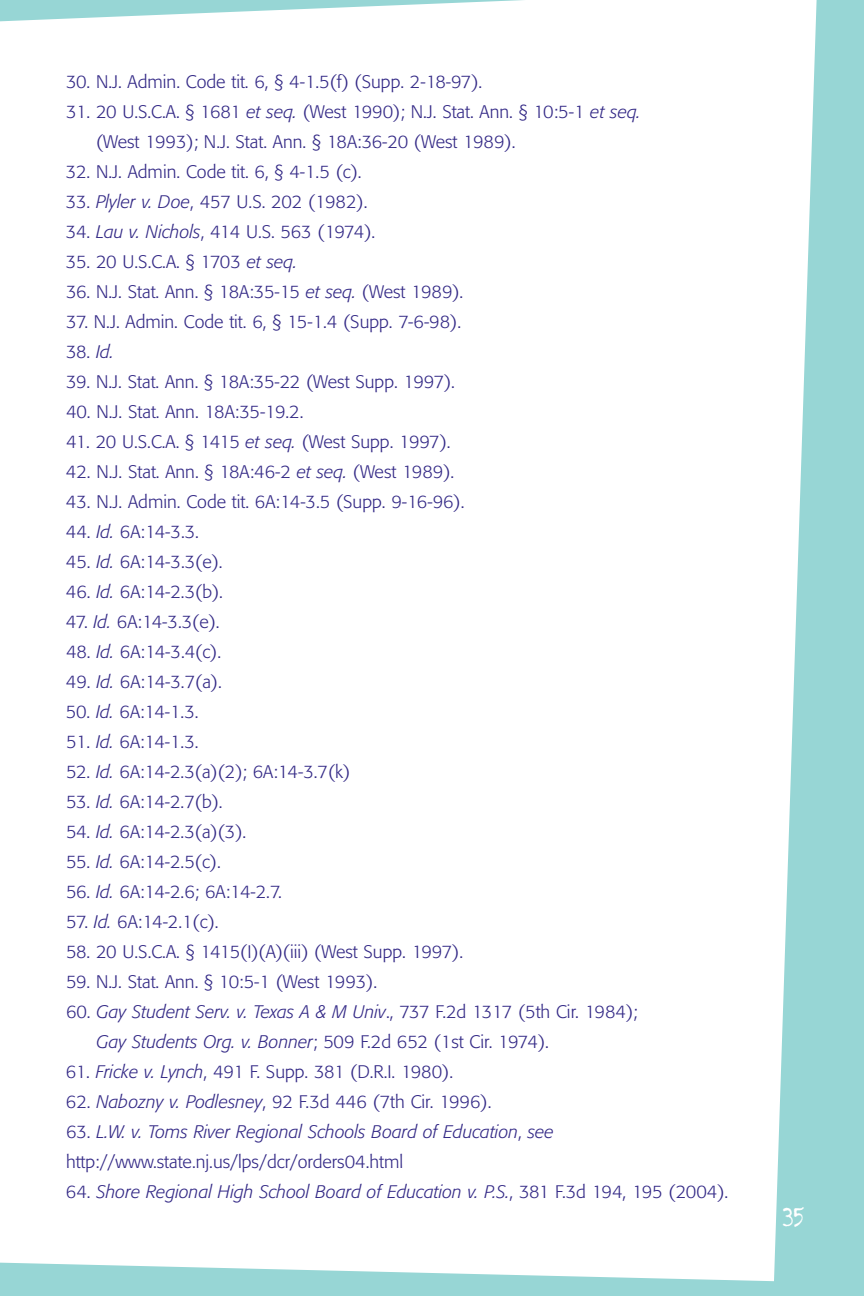
<style>
.page{position:relative;width:864px;height:1296px;background:#97d6d5}
.page>*{position:absolute;margin:0;border:0;box-sizing:border-box;transform-origin:0 0}
.t1{font:24px "Schmutz ICG Cleaned";color:#fff}
.t2{font:300 18px/30px "Formata";color:#332986}
.t3{font:italic 300 18px/30px "Formata";color:#332986}
.t4{font:300 18px "Formata";letter-spacing:-.02em;color:#332986}
.t5{font:300 18px "Formata";letter-spacing:-.04em;color:#332986}
.s1{font-style:italic}
.s2{font-style:normal}
</style>
<div class="page">
<div style="left:0;top:0;width:817px;height:1281px;background:#fff"></div>
<p class="t2" style="left:66px;top:68px;width:418px">30. N.J. Admin. Code tit. 6, § 4-1.5(f) (Supp. 2-18-97).</p>
<p class="t2" style="left:96px;top:98px;width:546px;text-indent:-30px">31. 20 U.S.C.A. § 1681 <span class="s1">et seq.</span> (West 1990); N.J. Stat. Ann. § 10:5-1 <span class="s1">et seq. </span>(West 1993); N.J. Stat. Ann. § 18A:36-20 (West 1989).</p>
<p class="t2" style="left:66px;top:158px;width:297px">32. N.J. Admin. Code tit. 6, § 4-1.5 (c).</p>
<p class="t2" style="left:66px;top:188px;width:303px">33. <span class="s1">Plyler v. Doe</span>, 457 U.S. 202 (1982).</p>
<p class="t5" style="left:66px;top:224px;width:311px">34. <span class="s1">Lau v. Nichols</span>, 414 U.S. 563 (1974).</p>
<p class="t2" style="left:66px;top:248px;width:233px">35. 20 U.S.C.A. § 1703 <span class="s1">et seq.</span></p>
<p class="t2" style="left:66px;top:278px;width:399px">36. N.J. Stat. Ann. § 18A:35-15 <span class="s1">et seq.</span> (West 1989).</p>
<p class="t2" style="left:66px;top:308px;width:397px">37. N.J. Admin. Code tit. 6, § 15-1.4 (Supp. 7-6-98).</p>
<p class="t2" style="left:66px;top:338px;width:49px">38. <span class="s1">Id.</span></p>
<p class="t2" style="left:66px;top:368px;width:391px">39. N.J. Stat. Ann. § 18A:35-22 (West Supp. 1997).</p>
<p class="t2" style="left:66px;top:398px;width:239px">40. N.J. Stat. Ann. 18A:35-19.2.</p>
<p class="t4" style="left:66px;top:434px;width:386px">41. 20 U.S.C.A. § 1415 <span class="s1">et seq.</span> (West Supp. 1997).</p>
<p class="t2" style="left:66px;top:458px;width:390px">42. N.J. Stat. Ann. § 18A:46-2 <span class="s1">et seq.</span> (West 1989).</p>
<p class="t2" style="left:66px;top:488px;width:400px">43. N.J. Admin. Code tit. 6A:14-3.5 (Supp. 9-16-96).</p>
<p class="t2" style="left:66px;top:518px;width:134px">44. <span class="s1">Id.</span> 6A:14-3.3.</p>
<p class="t2" style="left:66px;top:548px;width:158px">45. <span class="s1">Id.</span> 6A:14-3.3(e).</p>
<p class="t2" style="left:66px;top:578px;width:158px">46. <span class="s1">Id.</span> 6A:14-2.3(b).</p>
<p class="t2" style="left:66px;top:608px;width:155px">47. <span class="s1">Id.</span> 6A:14-3.3(e).</p>
<p class="t2" style="left:66px;top:638px;width:157px">48. <span class="s1">Id.</span> 6A:14-3.4(c).</p>
<p class="t2" style="left:66px;top:668px;width:157px">49. <span class="s1">Id.</span> 6A:14-3.7(a).</p>
<p class="t2" style="left:66px;top:698px;width:134px">50. <span class="s1">Id.</span> 6A:14-1.3.</p>
<p class="t2" style="left:66px;top:728px;width:134px">51. <span class="s1">Id.</span> 6A:14-1.3.</p>
<p class="t2" style="left:66px;top:758px;width:286px">52. <span class="s1">Id.</span> 6A:14-2.3(a)(2); 6A:14-3.7(k)</p>
<p class="t2" style="left:66px;top:788px;width:158px">53. <span class="s1">Id.</span> 6A:14-2.7(b).</p>
<p class="t2" style="left:66px;top:818px;width:182px">54. <span class="s1">Id.</span> 6A:14-2.3(a)(3).</p>
<p class="t2" style="left:66px;top:848px;width:156px">55. <span class="s1">Id.</span> 6A:14-2.5(c).</p>
<p class="t2" style="left:66px;top:878px;width:218px">56. <span class="s1">Id.</span> 6A:14-2.6; 6A:14-2.7.</p>
<p class="t2" style="left:66px;top:908px;width:154px">57. <span class="s1">Id.</span> 6A:14-2.1(c).</p>
<p class="t2" style="left:66px;top:938px;width:399px">58. 20 U.S.C.A. § 1415(I)(A)(iii) (West Supp. 1997).</p>
<p class="t2" style="left:66px;top:968px;width:313px">59. N.J. Stat. Ann. § 10:5-1 (West 1993).</p>
<p class="t2" style="left:96px;top:998px;width:543px;text-indent:-30px">60. <span class="s1">Gay Student Serv. v. Texas A &amp; M Univ</span>., 737 F.2d 1317 (5th Cir. 1984);<br><span class="s1">Gay Students Org. v. Bonner</span>; 509 F.2d 652 (1st Cir. 1974).</p>
<p class="t2" style="left:66px;top:1058px;width:389px">61. <span class="s1">Fricke v. Lynch</span>, 491 F. Supp. 381 (D.R.I. 1980).</p>
<p class="t2" style="left:66px;top:1088px;width:427px">62. <span class="s1">Nabozny v. Podlesney</span>, 92 F.3d 446 (7th Cir. 1996).</p>
<p class="t3" style="left:66px;top:1118px;width:489px"><span class="s2">63.</span> L.W. v. Toms River Regional Schools Board of Education<span class="s2">,</span> see <span class="s2">http://www.state.nj.us/lps/dcr/orders04.html</span></p>
<p class="t3" style="left:66px;top:1178px;width:664px"><span class="s2">64.</span> Shore Regional High School Board of Education v. P.S.<span class="s2">, 381 F.3d 194, 195 (2004).</span></p>
<h1 class="t1" style="left:782px;top:1201px;width:24px">35</h1>
</div>
